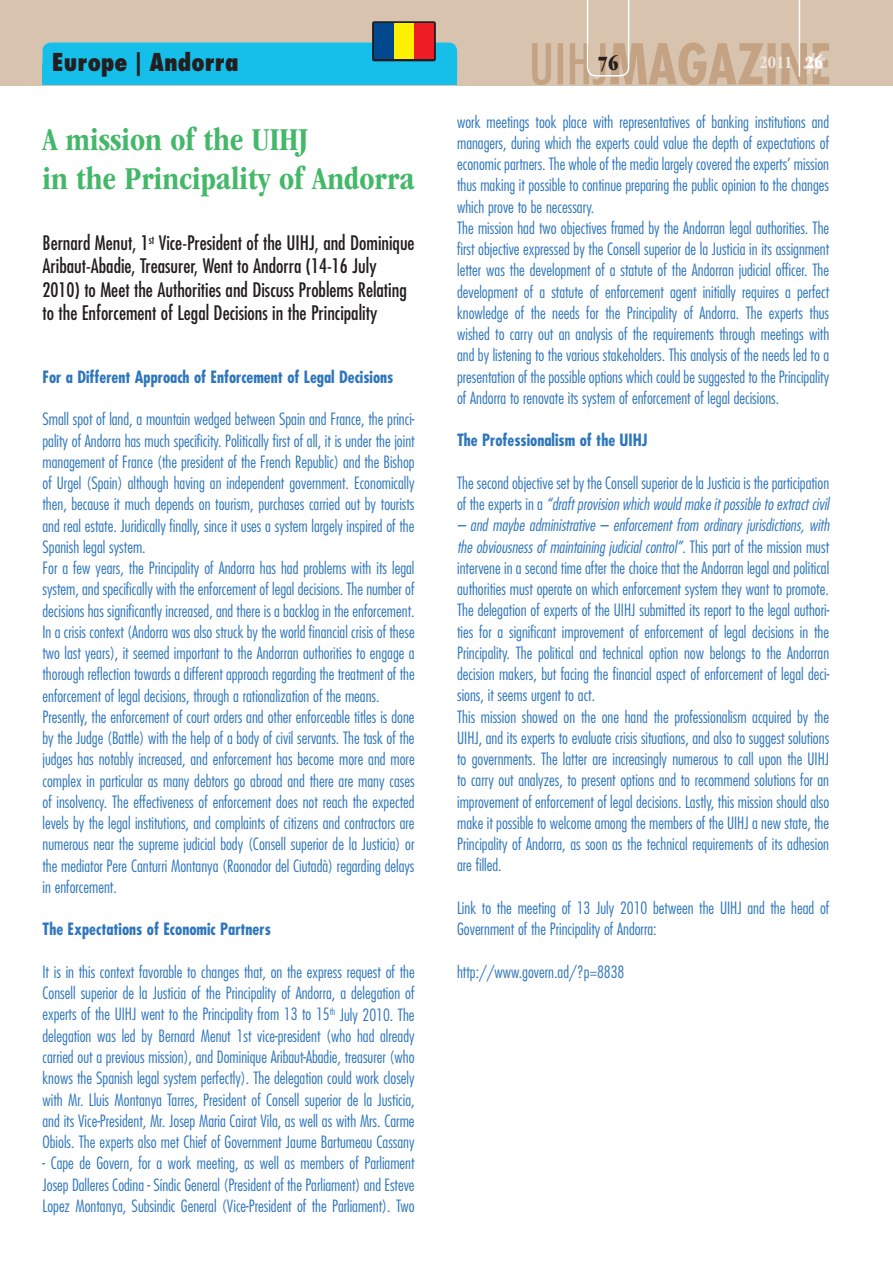
<style>
.page{position:relative;width:893px;height:1263px;background:#fff}
.page>*{position:absolute;margin:0;border:0;box-sizing:border-box;transform-origin:0 0}
.t1{font:700 condensed 33px/39.6px "ITC Garamond Std";color:#44b869}
.t2{font:800 condensed 24px "Futura Std";color:#231f20}
.t3{font:21px "ITC Garamond Std Ult Cond";color:#231f20}
.t4{font:condensed 19.5px/23.4px "Futura Std";color:#231f20}
.t5{font:700 condensed 18px "ITC Garamond Std";color:#f0e9df}
.t6{font:300 condensed 16.5px/21.3px "Futura Std";color:#2e76bc}
.t7{font:700 condensed 16.5px "Futura Std";color:#2e76bc}
.s1{font-family:"ITC Garamond Std Ult Cond";font-weight:400;font-stretch:normal;color:#fff}
.s2{font-style:italic}
</style>
<div class="page">
<div style="left:0;top:0;width:893px;height:85px;background:#d8c3ae"></div>
<svg style="left:532px;top:0;width:297px;height:85px"></svg>
<div style="left:43px;top:43px;width:414px;height:42px;background:#15bfe9;border-radius:9px"></div>
<div style="left:372px;top:21px;width:64px;height:40px;background:#231f20;border-radius:2px"></div>
<div style="left:374px;top:23px;width:20px;height:36px;background:#01498e"></div>
<div style="left:394px;top:23px;width:20px;height:36px;background:#fff101"></div>
<div style="left:414px;top:23px;width:20px;height:36px;background:#ee1d23"></div>
<h2 class="t2" style="left:52px;top:47px;width:188px">Europe | Andorra</h2>
<h1 class="t1" style="left:43px;top:120px;width:374px">A mission of the UIHJ<br>in the Principality of Andorra</h1>
<p class="t4" style="left:43px;top:231px;width:374px">Bernard Menut, 1<sup>st</sup> Vice-President of the UIHJ, and Dominique Aribaut-Abadie, Treasurer, Went to Andorra (14-16 July 2010) to Meet the Authorities and Discuss Problems Relating to the Enforcement of Legal Decisions in the Principality</p>
<p class="t7" style="left:43px;top:366px;width:352px">For a Different Approach of Enforcement of Legal Decisions</p>
<p class="t6" style="left:43px;top:408px;width:374px">Small spot of land, a mountain wedged between Spain and France, the princi&shy;pality of Andorra has much specificity. Politically first of all, it is under the joint management of France (the president of the French Republic) and the Bishop of Urgel (Spain) although having an independent government. Economically then, because it much depends on tourism, purchases carried out by tourists and real estate. Juridically finally, since it uses a system largely inspired of the Spanish legal system.<br>For a few years, the Principality of Andorra has had problems with its legal system, and specifically with the enforcement of legal decisions. The number of decisions has significantly increased, and there is a backlog in the enforcement.<br>In a crisis context (Andorra was also struck by the world financial crisis of these two last years), it seemed important to the Andorran authorities to engage a thorough reflection towards a different approach regarding the treatment of the enforcement of legal decisions, through a rationalization of the means.<br>Presently, the enforcement of court orders and other enforceable titles is done by the Judge (Battle) with the help of a body of civil servants. The task of the judges has notably increased, and enforcement has become more and more complex in particular as many debtors go abroad and there are many cases of insolvency. The effectiveness of enforcement does not reach the expected levels by the legal institutions, and complaints of citizens and contractors are numerous near the supreme judicial body (Consell superior de la Justicia) or the mediator Pere Canturri Montanya (Raonador del Ciutadà) regarding delays in enforcement.</p>
<p class="t7" style="left:43px;top:919px;width:230px">The Expectations of Economic Partners</p>
<p class="t6" style="left:43px;top:961px;width:374px;text-align:justify">It is in this context favorable to changes that, on the express request of the Consell superior de la Justicia of the Principality of Andorra, a delegation of experts of the UIHJ went to the Principality from 13 to 15<sup>th</sup> July 2010. The delegation was led by Bernard Menut 1st vice-president (who had already carried out a previous mission), and Dominique Aribaut-Abadie, treasurer (who knows the Spanish legal system perfectly). The delegation could work closely with Mr. Lluis Montanya Tarres, President of Consell superior de la Justicia, and its Vice-President, Mr. Josep Maria Cairat Vila, as well as with Mrs. Carme Obiols. The experts also met Chief of Government Jaume Bartumeau Cassany</p>
<p class="t6" style="left:43px;top:1152px;width:374px;text-align:justify">- Cape de Govern, for a work meeting, as well as members of Parliament Josep Dalleres Codina - Síndic General (President of the Parliament) and Esteve Lopez Montanya, Subsindic General (Vice-President of the Parliament). Two</p>
<p class="t3" style="left:598px;top:51px;width:22px">76</p>
<p class="t5" style="left:759px;top:52px;width:65px">2011 <span class="s1">26</span></p>
<p class="t6" style="left:457px;top:111px;width:374px">work meetings took place with representatives of banking institutions and managers, during which the experts could value the depth of expectations of economic partners. The whole of the media largely covered the experts’ mission thus making it possible to continue preparing the public opinion to the changes which prove to be necessary.<br>The mission had two objectives framed by the Andorran legal authorities. The first objective expressed by the Consell superior de la Justicia in its assignment letter was the development of a statute of the Andorran judicial officer. The development of a statute of enforcement agent initially requires a perfect knowledge of the needs for the Principality of Andorra. The experts thus wished to carry out an analysis of the requirements through meetings with and by listening to the various stakeholders. This analysis of the needs led to a presentation of the possible options which could be suggested to the Principality of Andorra to renovate its system of enforcement of legal decisions.</p>
<p class="t7" style="left:457px;top:430px;width:192px">The Professionalism of the UIHJ</p>
<p class="t6" style="left:457px;top:472px;width:374px">The second objective set by the Consell superior de la Justicia is the participation of the experts in a <span class="s2">“draft provision which would make it possible to extract civil</span></p>
<p class="t6" style="left:457px;top:515px;width:374px"><span class="s2">– and maybe administrative – enforcement from ordinary jurisdictions, with the obviousness of maintaining judicial control”</span>. This part of the mission must intervene in a second time after the choice that the Andorran legal and political authorities must operate on which enforcement system they want to promote.<br>The delegation of experts of the UIHJ submitted its report to the legal authori&shy;ties for a significant improvement of enforcement of legal decisions in the Principality. The political and technical option now belongs to the Andorran decision makers, but facing the financial aspect of enforcement of legal deci&shy;sions, it seems urgent to act.<br>This mission showed on the one hand the professionalism acquired by the UIHJ, and its experts to evaluate crisis situations, and also to suggest solutions to governments. The latter are increasingly numerous to call upon the UIHJ to carry out analyzes, to present options and to recommend solutions for an improvement of enforcement of legal decisions. Lastly, this mission should also make it possible to welcome among the members of the UIHJ a new state, the Principality of Andorra, as soon as the technical requirements of its adhesion are filled.</p>
<p class="t6" style="left:457px;top:897px;width:374px">Link to the meeting of 13 July 2010 between the UIHJ and the head of<br>Government of the Principality of Andorra:</p>
<p class="t6" style="left:457px;top:961px;width:169px">http://www.govern.ad/?p=8838</p>
</div>
